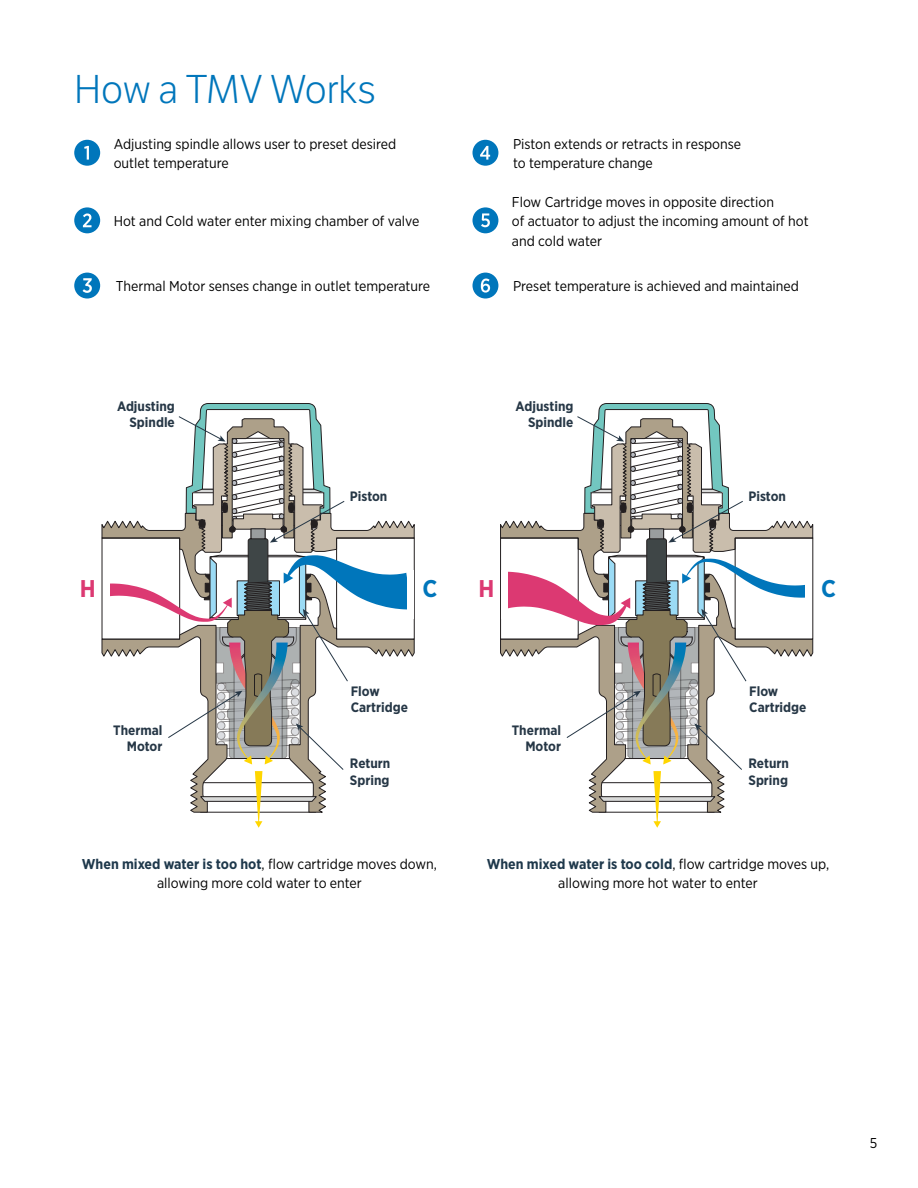
<style>
.page{position:relative;width:918px;height:1188px;background:#fff}
.page>*{position:absolute;margin:0;border:0;box-sizing:border-box;transform-origin:0 0}
.t1{font:39px "LFT Etica Lt";color:#0076bb}
.t2{font:700 24.15px "Gotham Narrow";color:#dc3972}
.t3{font:700 24.15px "Gotham Narrow";color:#0076bb}
.t4{font:14.25px/19.5px "Gotham Narrow";color:#000}
.t5{font:700 13.65px/16.4px "Gotham Narrow";color:#263746;text-align:right}
.s1{font-weight:700;color:#1e384b}
</style>
<div class="page">
<div style="left:74px;top:273px;width:26px;height:26px;background:#0076bb;border-radius:50%"></div>
<svg style="left:83px;top:278px;width:9px;height:15px"></svg>
<div style="left:473px;top:273px;width:25px;height:26px;background:#0076bb;border-radius:50%"></div>
<svg style="left:481px;top:279px;width:9px;height:14px"></svg>
<div style="left:472px;top:207px;width:26px;height:26px;background:#0076bb;border-radius:50%"></div>
<svg style="left:481px;top:213px;width:9px;height:14px"></svg>
<div style="left:74px;top:207px;width:26px;height:26px;background:#0076bb;border-radius:50%"></div>
<svg style="left:83px;top:213px;width:9px;height:14px"></svg>
<div style="left:74px;top:140px;width:26px;height:26px;background:#0076bb;border-radius:50%"></div>
<svg style="left:84px;top:146px;width:5px;height:14px"></svg>
<div style="left:473px;top:140px;width:25px;height:26px;background:#0076bb;border-radius:50%"></div>
<svg style="left:480px;top:146px;width:10px;height:14px"></svg>
<svg style="left:102px;top:403px;width:313px;height:425px"></svg>
<svg style="left:500px;top:403px;width:313px;height:425px"></svg>
<h1 class="t1" style="left:74px;top:67px;width:303px">How a TMV Works</h1>
<p class="t4" style="left:114px;top:134px;width:284px">Adjusting spindle allows user to preset desired outlet temperature</p>
<p class="t4" style="left:513px;top:134px;width:230px">Piston extends or retracts in response to temperature change</p>
<p class="t4" style="left:114px;top:211px;width:307px">Hot and Cold water enter mixing chamber of valve</p>
<p class="t4" style="left:512px;top:192px;width:298px">Flow Cartridge moves in opposite direction<br>of actuator to adjust the incoming amount of hot and cold water</p>
<p class="t4" style="left:116px;top:276px;width:316px">Thermal Motor senses change in outlet temperature</p>
<p class="t4" style="left:513px;top:276px;width:288px">Preset temperature is achieved and maintained</p>
<p class="t5" style="left:117px;top:398px;width:59px">Adjusting<br>Spindle</p>
<p class="t5" style="left:516px;top:398px;width:59px">Adjusting<br>Spindle</p>
<p class="t5" style="left:350px;top:488px;width:39px">Piston</p>
<p class="t5" style="left:749px;top:488px;width:39px">Piston</p>
<h2 class="t2" style="left:80px;top:573px;width:17px">H</h2>
<h2 class="t3" style="left:423px;top:573px;width:16px">C</h2>
<h2 class="t2" style="left:478px;top:573px;width:17px">H</h2>
<h2 class="t3" style="left:821px;top:573px;width:16px">C</h2>
<p class="t5" style="left:351px;top:683px;width:59px;text-align:left">Flow<br>Cartridge</p>
<p class="t5" style="left:749px;top:683px;width:59px;text-align:left">Flow<br>Cartridge</p>
<p class="t5" style="left:113px;top:722px;width:51px">Thermal<br>Motor</p>
<p class="t5" style="left:512px;top:722px;width:51px">Thermal<br>Motor</p>
<p class="t5" style="left:350px;top:755px;width:42px;text-align:left">Return<br>Spring</p>
<p class="t5" style="left:749px;top:755px;width:42px;text-align:left">Return<br>Spring</p>
<p class="t4" style="left:82px;top:853px;width:357px;text-align:center"><span class="s1">When mixed water is too hot</span>, flow cartridge moves down, allowing more cold water to enter</p>
<p class="t4" style="left:487px;top:853px;width:344px;text-align:center"><span class="s1">When mixed water is too cold</span>, flow cartridge moves up, allowing more hot water to enter</p>
<p class="t4" style="left:870px;top:1132px;width:9px">5</p>
</div>
